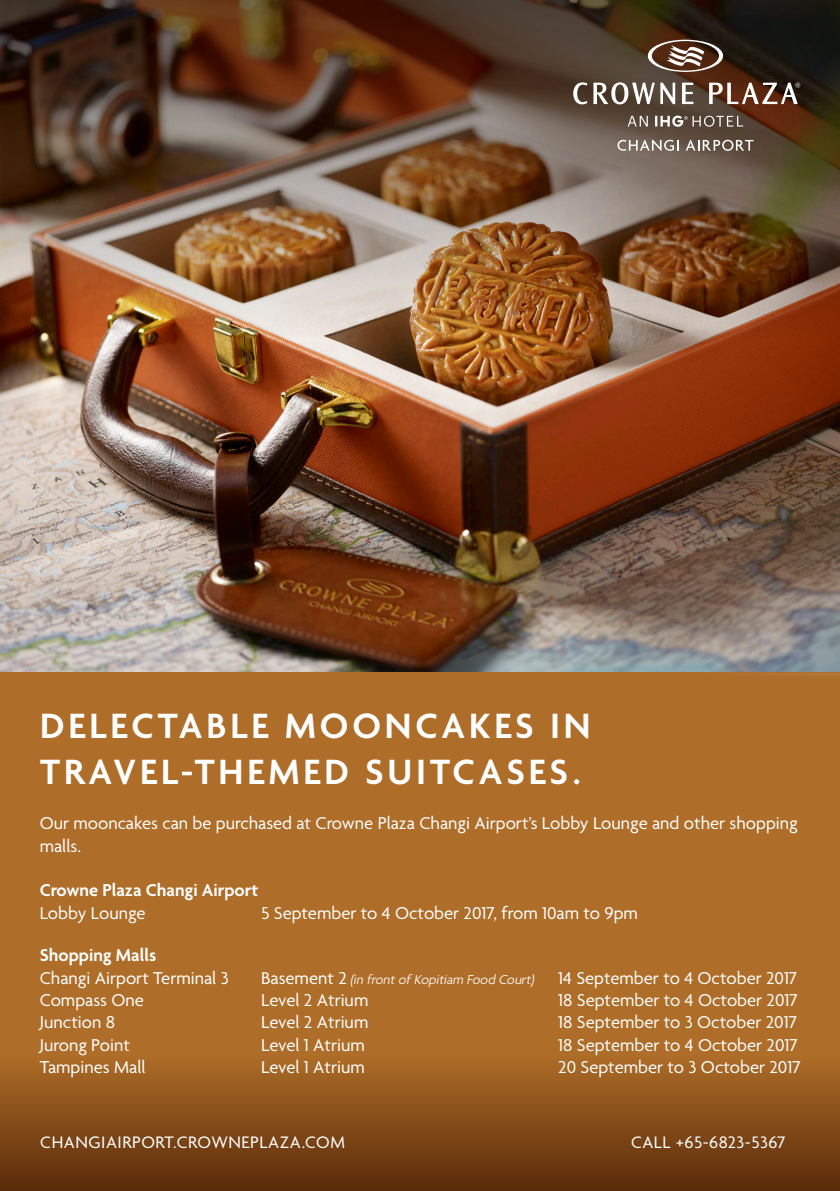
<style>
.page{position:relative;width:840px;height:1191px;background:#fff}
.page>*{position:absolute;margin:0;border:0;box-sizing:border-box;transform-origin:0 0}
.t1{font:600 38px "Agenda";letter-spacing:.1em;color:#fff}
.t2{font:18.6px/22.4px "Agenda";color:#fff}
.t3{font:600 18.6px "Agenda";color:#fff}
.t4{font:18px "Agenda";letter-spacing:.03em;color:#fff}
.s1{font-weight:300;font-style:italic;font-size:14px}
</style>
<div class="page">
<img style="left:0;top:337px;width:839px;height:335px">
<div style="left:0;top:672px;width:839px;height:519px;background:#ae6d28"></div>
<div style="left:0;top:1055px;width:839px;height:136px;background:linear-gradient(to bottom,#ad6c27,#5a2b0a)"></div>
<img style="left:0;top:0;width:839px;height:337px">
<svg style="left:660px;top:83px;width:14px;height:21px"></svg>
<svg style="left:681px;top:83px;width:12px;height:21px"></svg>
<svg style="left:573px;top:82px;width:14px;height:22px"></svg>
<svg style="left:593px;top:82px;width:61px;height:22px"></svg>
<svg style="left:708px;top:83px;width:91px;height:21px"></svg>
<svg style="left:627px;top:116px;width:115px;height:11px"></svg>
<svg style="left:647px;top:40px;width:75px;height:32px"></svg>
<svg style="left:617px;top:140px;width:61px;height:11px"></svg>
<svg style="left:685px;top:140px;width:68px;height:11px"></svg>
<p class="t1" style="left:40px;top:705px;width:551px">DELECTABLE MOONCAKES IN</p>
<p class="t1" style="left:40px;top:751px;width:541px">TRAVEL-THEMED SUITCASES.</p>
<p class="t2" style="left:40px;top:813px;width:759px">Our mooncakes can be purchased at Crowne Plaza Changi Airport’s Lobby Lounge and other shopping malls.</p>
<p class="t3" style="left:40px;top:880px;width:220px">Crowne Plaza Changi Airport</p>
<p class="t2" style="left:40px;top:902px;width:107px">Lobby Lounge</p>
<p class="t2" style="left:261px;top:902px;width:378px">5 September to 4 October 2017, from 10am to 9pm</p>
<p class="t3" style="left:40px;top:945px;width:118px">Shopping Malls</p>
<p class="t2" style="left:40px;top:967px;width:190px">Changi Airport Terminal 3</p>
<p class="t2" style="left:261px;top:967px;width:537px">Basement 2 <span class="s1">(in frontof Kopitiam Food Court)</span> 14 September to 4 October 2017</p>
<p class="t2" style="left:40px;top:990px;width:105px">Compass One</p>
<p class="t2" style="left:261px;top:990px;width:109px">Level 2 Atrium</p>
<p class="t2" style="left:558px;top:990px;width:241px">18 September to 4 October 2017</p>
<p class="t2" style="left:40px;top:1012px;width:77px">Junction 8</p>
<p class="t2" style="left:261px;top:1012px;width:109px">Level 2 Atrium</p>
<p class="t2" style="left:558px;top:1012px;width:240px">18 September to 3 October 2017</p>
<p class="t2" style="left:40px;top:1034px;width:92px">Jurong Point</p>
<p class="t2" style="left:261px;top:1034px;width:105px">Level 1 Atrium</p>
<p class="t2" style="left:558px;top:1034px;width:241px">18 September to 4 October 2017</p>
<p class="t2" style="left:40px;top:1056px;width:107px">Tampines Mall</p>
<p class="t2" style="left:261px;top:1056px;width:105px">Level 1 Atrium</p>
<p class="t2" style="left:558px;top:1056px;width:244px">20 September to 3 October 2017</p>
<p class="t4" style="left:40px;top:1132px;width:306px">CHANGIAIRPORT.CROWNEPLAZA.COM</p>
<p class="t4" style="left:630px;top:1132px;width:156px">CALL +65-6823-5367</p>
</div>
